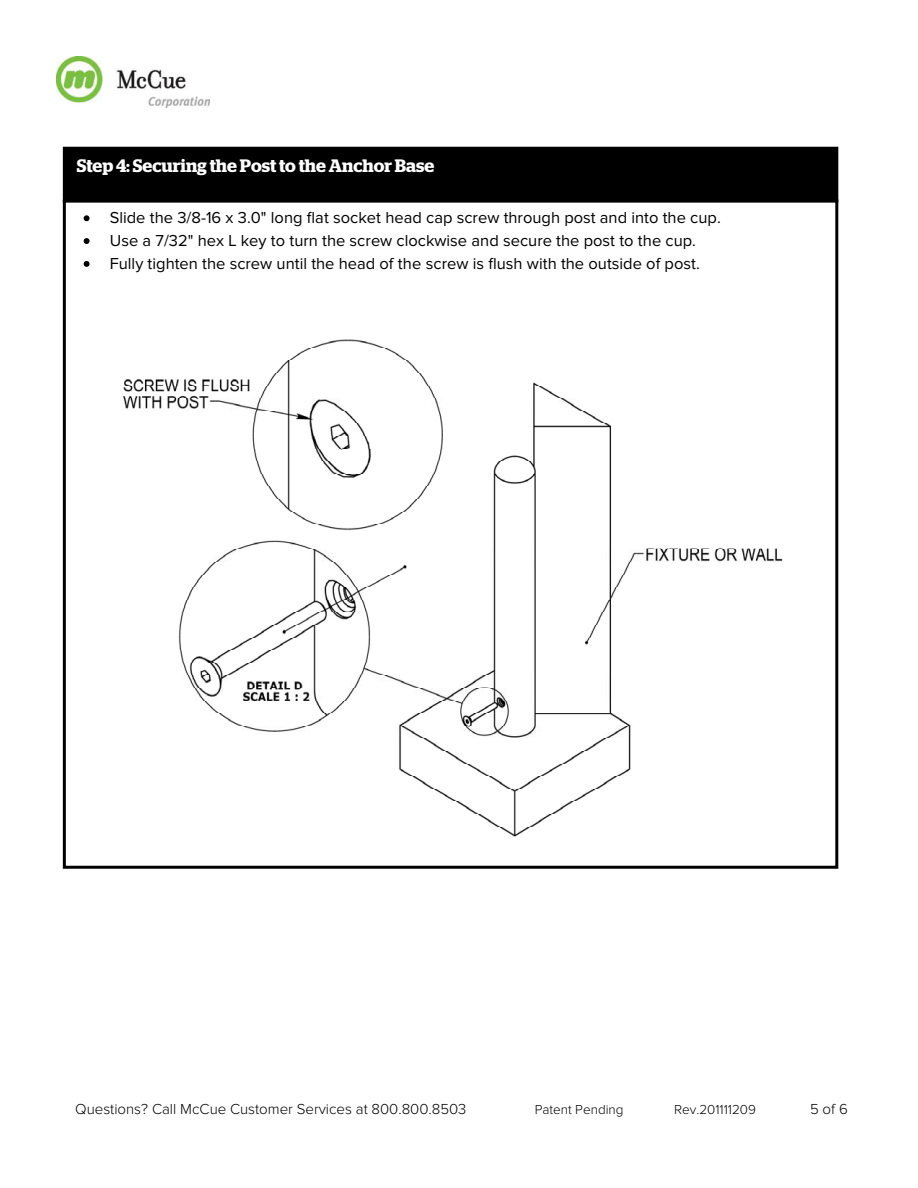
<style>
.page{position:relative;width:918px;height:1188px;background:#fff}
.page>*{position:absolute;margin:0;border:0;box-sizing:border-box;transform-origin:0 0}
.t1{font:600 18px "Stag";color:#fff}
.t2{font:16.5px/22.8px "Proxima Nova";color:#000}
.t3{font:300 15px "Proxima Nova";color:#000}
.t4{font:300 13.5px "Proxima Nova";color:#000}
</style>
<div class="page">
<img style="left:56px;top:56px;width:154px;height:52px">
<img style="left:122px;top:339px;width:661px;height:498px">
<svg style="left:84px;top:215px;width:6px;height:6px"></svg>
<svg style="left:84px;top:238px;width:6px;height:6px"></svg>
<svg style="left:84px;top:261px;width:6px;height:6px"></svg>
<div style="left:64px;top:148px;width:773px;height:53px;background:#000"></div>
<div style="left:63px;top:147px;width:775px;height:55px;border:3px solid #000"></div>
<p class="t1" style="left:77px;top:155px;width:359px">Step 4: Securing the Post to the Anchor Base</p>
<p class="t2" style="left:110px;top:206px;width:613px">Slide the 3/8-16 x 3.0" long flat socket head cap screw through post and into the cup.<br>Use a 7/32" hex L key to turn the screw clockwise and secure the post to the cup.<br>Fully tighten the screw until the head of the screw is flush with the outside of post.</p>
<p class="t3" style="left:75px;top:1101px;width:393px">Questions? Call McCue Customer Services at 800.800.8503</p>
<p class="t4" style="left:535px;top:1102px;width:90px">Patent Pending</p>
<p class="t4" style="left:674px;top:1102px;width:83px">Rev.201111209</p>
<p class="t3" style="left:810px;top:1101px;width:39px">5of6</p>
</div>
